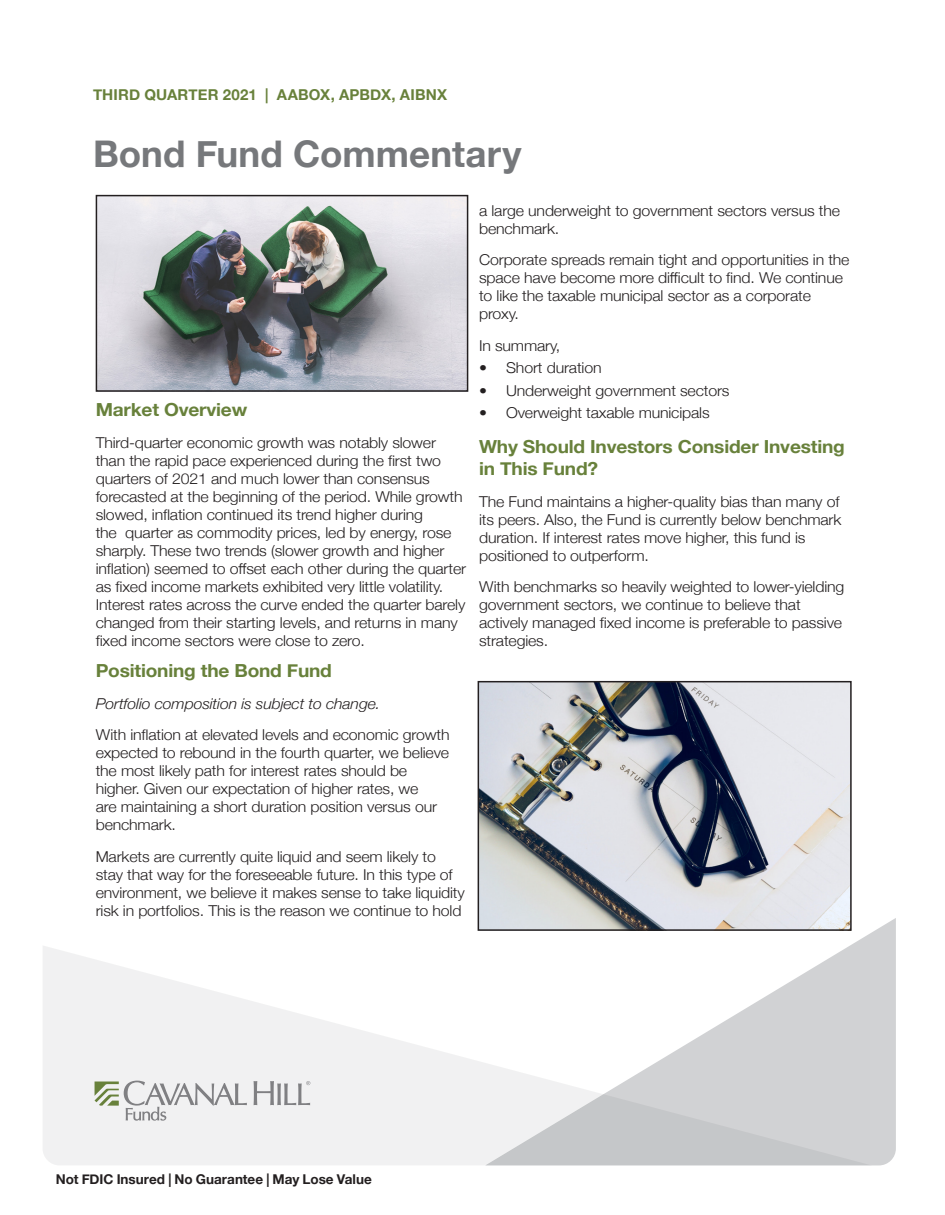
<style>
.page{position:relative;width:945px;height:1215px;background:#fff}
.page>*{position:absolute;margin:0;border:0;box-sizing:border-box;transform-origin:0 0}
.Main_Headline{font:700 36.75px "Helvetica Neue";color:#76787b}
.Body_Copy{font:700 18px/21.6px "Helvetica Neue";letter-spacing:-.01em;color:#68813b;scale:1.06 1}
.Body_Copy-2{font:300 15px/18px "Helvetica Neue";letter-spacing:-.01em;color:#231f20;scale:1.06 1}
.Body_Copy-3{font:italic 300 15px "Helvetica Neue";letter-spacing:-.01em;color:#231f20;scale:1.06 1}
.Product_Tag__Optiona{font:700 15px "Helvetica Neue";letter-spacing:.01em;color:#68813b}
.t1{font:700 13.5px "Helvetica Neue";color:#231f20}
</style>
<div class="page">
<svg style="left:43px;top:946px;width:442px;height:219px;fill:#f1f1f2"></svg>
<svg style="left:485px;top:918px;width:411px;height:247px"></svg>
<svg style="left:95px;top:1081px;width:215px;height:40px"></svg>
<img style="left:99px;top:198px;width:366px;height:191px">
<div style="left:96px;top:195px;width:372px;height:197px;border:2px solid #231f20"></div>
<img style="left:481px;top:684px;width:368px;height:244px">
<div style="left:478px;top:681px;width:374px;height:250px;border:2px solid #231f20"></div>
<p class="Product_Tag__Optiona" style="left:93px;top:83px;width:356px">THIRD QUARTER 2021 | AABOX, APBDX, AIBNX</p>
<p class="Main_Headline" style="left:93px;top:125px;width:430px">Bond Fund Commentary</p>
<p class="Body_Copy" style="left:96px;top:399px;width:144px">Market Overview</p>
<p class="Body_Copy-2" style="left:96px;top:432px;width:351px">Third-quarter economic growth was notably slower than the rapid pace experienced during the first two quarters of 2021 and much lower than consensus forecasted at the beginning of the period. While growth slowed, inflation continued its trend higher during<br>the quarter as commodity prices, led by energy, rose sharply. These two trends (slower growth and higher inflation) seemed to offset each other during the quarter as fixed income markets exhibited very little volatility.<br>Interest rates across the curve ended the quarter barely changed from their starting levels, and returns in many fixed income sectors were close to zero.</p>
<p class="Body_Copy" style="left:96px;top:660px;width:224px">Positioning the Bond Fund</p>
<p class="Body_Copy-3" style="left:96px;top:691px;width:270px">Portfolio composition is subject to change.</p>
<p class="Body_Copy-2" style="left:96px;top:725px;width:335px">With inflation at elevated levels and economic growth expected to rebound in the fourth quarter, we believe the most likely path for interest rates should be higher. Given our expectation of higher rates, we<br>are maintaining a short duration position versus our benchmark.</p>
<p class="Body_Copy-2" style="left:96px;top:846px;width:350px">Markets are currently quite liquid and seem likely to stay that way for the foreseeable future. In this type of environment, we believe it makes sense to take liquidity risk in portfolios. This is the reason we continue to hold</p>
<p class="Body_Copy-2" style="left:479px;top:200px;width:342px">a large underweight to government sectors versus the benchmark.</p>
<p class="Body_Copy-2" style="left:479px;top:250px;width:351px">Corporate spreads remain tight and opportunities in the space have become more difficult to find. We continue to like the taxable municipal sector as a corporate proxy.</p>
<p class="Body_Copy-2" style="left:479px;top:335px;width:78px">In summary,</p>
<p class="Body_Copy-2" style="left:479px;top:358px;width:117px">• Short duration</p>
<p class="Body_Copy-2" style="left:479px;top:380px;width:238px">• Underweight government sectors</p>
<p class="Body_Copy-2" style="left:479px;top:403px;width:219px">• Overweight taxable municipals</p>
<p class="Body_Copy" style="left:479px;top:437px;width:347px">Why Should Investors Consider Investing in This Fund?</p>
<p class="Body_Copy-2" style="left:479px;top:491px;width:343px">The Fund maintains a higher-quality bias than many of its peers. Also, the Fund is currently below benchmark duration. If interest rates move higher, this fund is positioned to outperform.</p>
<p class="Body_Copy-2" style="left:479px;top:577px;width:346px">With benchmarks so heavily weighted to lower-yielding government sectors, we continue to believe that actively managed fixed income is preferable to passive strategies.</p>
<p class="t1" style="left:56px;top:1168px;width:317px">Not FDIC Insured | No Guarantee | May Lose Value</p>
</div>
